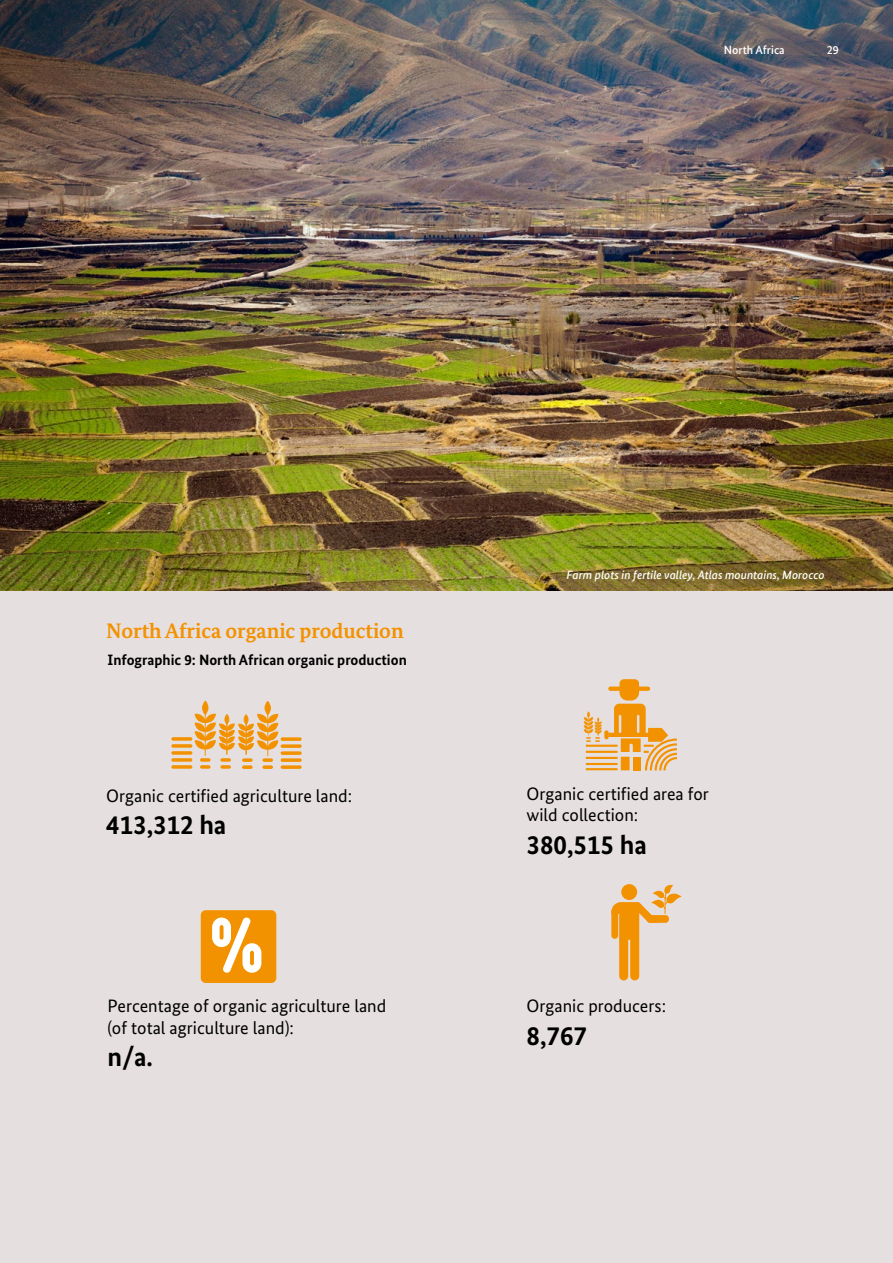
<style>
.page{position:relative;width:893px;height:1263px;background:#fff}
.page>*{position:absolute;margin:0;border:0;box-sizing:border-box;transform-origin:0 0}
.Einf__Abs{font:700 27px "Bundes Sans";color:#000}
.Einf__Abs-2{font:700 21px "Bundes Serif";color:#f39200}
.Einf__Abs-3{font:18px/21.6px "Bundes Sans";color:#000}
.Einf__Abs-4{font:700 15px "Bundes Sans";color:#000}
.Fließtext{font:italic 500 12px "Bundes Sans";color:#fff}
.Einf__Abs-5{font:500 12px "Bundes Sans";color:#fff}
</style>
<div class="page">
<img style="left:0;top:0;width:893px;height:591px">
<div style="left:0;top:591px;width:893px;height:672px;background:#e6dfe0"></div>
<svg style="left:171px;top:765px;width:21px;height:4px"></svg>
<svg style="left:171px;top:758px;width:21px;height:4px"></svg>
<svg style="left:171px;top:751px;width:21px;height:4px"></svg>
<svg style="left:171px;top:744px;width:21px;height:4px"></svg>
<svg style="left:171px;top:737px;width:21px;height:4px"></svg>
<svg style="left:200px;top:758px;width:11px;height:4px"></svg>
<svg style="left:200px;top:765px;width:11px;height:4px"></svg>
<svg style="left:220px;top:758px;width:11px;height:4px"></svg>
<svg style="left:220px;top:765px;width:11px;height:4px"></svg>
<hr style="left:205px;top:714px;width:1px;height:42px;background:#f39200">
<hr style="left:226px;top:724px;width:1px;height:31px;background:#f39200">
<svg style="left:281px;top:765px;width:21px;height:4px"></svg>
<svg style="left:281px;top:758px;width:21px;height:4px"></svg>
<svg style="left:281px;top:751px;width:21px;height:4px"></svg>
<svg style="left:281px;top:744px;width:21px;height:4px"></svg>
<svg style="left:281px;top:737px;width:21px;height:4px"></svg>
<svg style="left:262px;top:758px;width:11px;height:4px"></svg>
<svg style="left:262px;top:765px;width:11px;height:4px"></svg>
<svg style="left:242px;top:758px;width:11px;height:4px"></svg>
<svg style="left:242px;top:765px;width:11px;height:4px"></svg>
<hr style="left:267px;top:714px;width:1px;height:42px;background:#f39200">
<hr style="left:246px;top:724px;width:1px;height:31px;background:#f39200">
<svg style="left:195px;top:701px;width:83px;height:49px"></svg>
<svg style="left:584px;top:679px;width:93px;height:92px"></svg>
<div style="left:201px;top:910px;width:75px;height:73px;background:#f39200;border-radius:5px"></div>
<svg style="left:212px;top:917px;width:49px;height:56px"></svg>
<div style="left:621px;top:884px;width:16px;height:16px;background:#f39200;border-radius:50%"></div>
<div style="left:619px;top:902px;width:20px;height:38px;background:#f39200"></div>
<div style="left:619px;top:934px;width:9px;height:46px;background:#f39200;border-radius:5px"></div>
<div style="left:630px;top:934px;width:9px;height:46px;background:#f39200;border-radius:5px"></div>
<div style="left:611px;top:908px;width:7px;height:31px;background:#f39200;border-radius:3px"></div>
<svg style="left:611px;top:902px;width:9px;height:12px"></svg>
<svg style="left:633px;top:884px;width:49px;height:39px"></svg>
<p class="Einf__Abs-5" style="left:724px;top:43px;width:62px">North Africa</p>
<p class="Einf__Abs-5" style="left:827px;top:43px;width:13px">29</p>
<p class="Einf__Abs-2" style="left:106px;top:618px;width:299px">North Africa organic production</p>
<p class="Einf__Abs-4" style="left:108px;top:651px;width:301px">Infographic 9: North African organic production</p>
<p class="Einf__Abs-3" style="left:106px;top:785px;width:247px">Organic certified agriculture land:</p>
<p class="Einf__Abs" style="left:106px;top:808px;width:122px">413,312 ha</p>
<p class="Einf__Abs-3" style="left:108px;top:995px;width:280px">Percentage of organic agriculture land (of total agriculture land):</p>
<p class="Einf__Abs" style="left:108px;top:1040px;width:47px">n/a.</p>
<p class="Fließtext" style="left:567px;top:568px;width:260px">Farm plots in fertile valley, Atlas mountains, Morocco</p>
<p class="Einf__Abs-3" style="left:527px;top:783px;width:184px">Organic certified area for wild collection:</p>
<p class="Einf__Abs" style="left:527px;top:828px;width:122px">380,515 ha</p>
<p class="Einf__Abs-3" style="left:527px;top:995px;width:141px">Organic producers:</p>
<p class="Einf__Abs" style="left:527px;top:1019px;width:62px">8,767</p>
</div>
